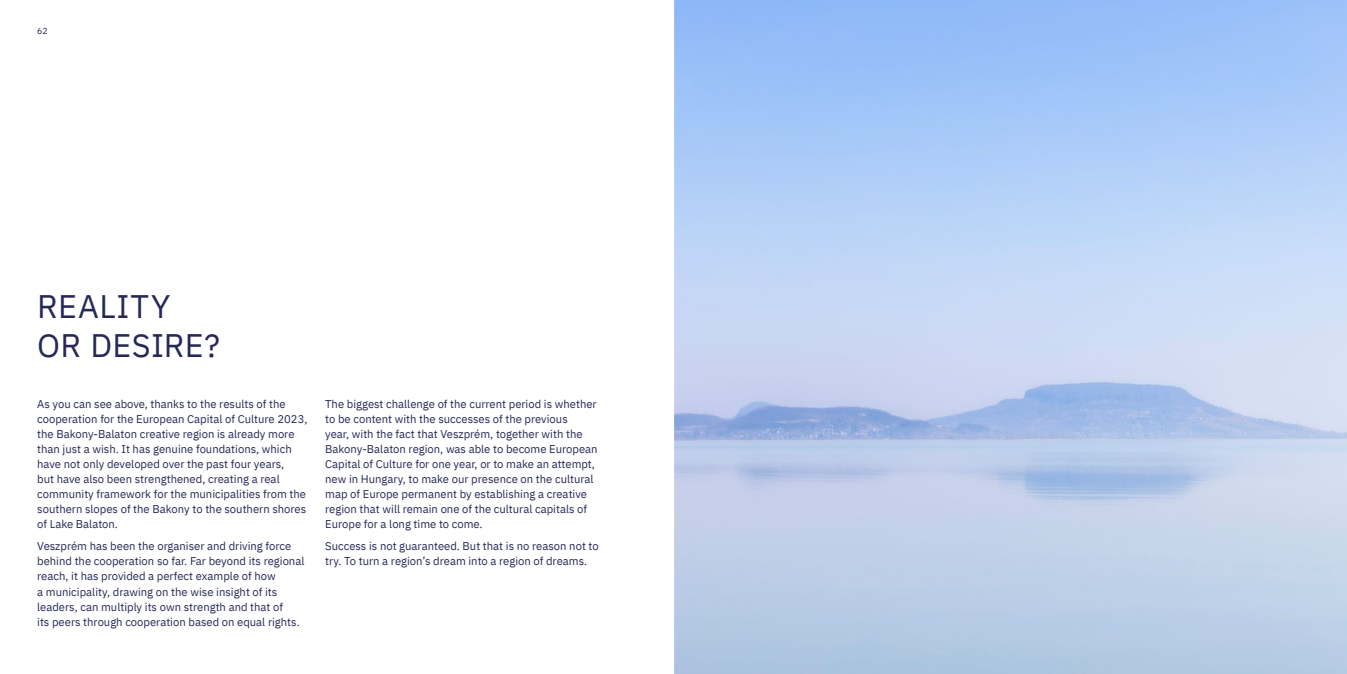
<style>
.page{position:relative;width:1347px;height:674px;background:#fff}
.page>*{position:absolute;margin:0;border:0;box-sizing:border-box;transform-origin:0 0}
.t1{font:32.5px/39px "IBM Plex Sans";letter-spacing:.01em;color:#262957}
.t2{font:11.25px/15px "IBM Plex Sans";color:#262957}
.t3{font:8.75px "IBM Plex Sans";color:#262957}
</style>
<div class="page">
<p class="t3" style="left:37px;top:24px;width:12px">62</p>
<h1 class="t1" style="left:37px;top:284px;width:184px">REALITY<br>OR DESIRE?</h1>
<p class="t2" style="left:37px;top:395px;width:272px">As you can see above, thanks to the results of the cooperation for the European Capital of Culture 2023, the Bakony-Balaton creative region is already more than just a wish. It has genuine foundations, which have not only developed over the past four years,<br>but have also been strengthened, creating a real community framework for the municipalities from the southern slopes of the Bakony to the southern shores of Lake Balaton.</p>
<p class="t2" style="left:37px;top:537px;width:269px">Veszprém has been the organiser and driving force behind the cooperation so far. Far beyond its regional reach, it has provided a perfect example of how<br>a municipality, drawing on the wise insight of its leaders, can multiply its own strength and that of<br>its peers through cooperation based on equal rights.</p>
<p class="t2" style="left:325px;top:395px;width:274px">The biggest challenge of the current period is whether to be content with the successes of the previous<br>year, with the fact that Veszprém, together with the Bakony-Balaton region, was able to become European Capital of Culture for one year, or to make an attempt, new in Hungary, to make our presence on the cultural map of Europe permanent by establishing a creative region that will remain one of the cultural capitals of Europe for a long time to come.</p>
<p class="t2" style="left:325px;top:537px;width:275px">Success is not guaranteed. But that is no reason not to try. To turn a region’s dream into a region of dreams.</p>
</div>
